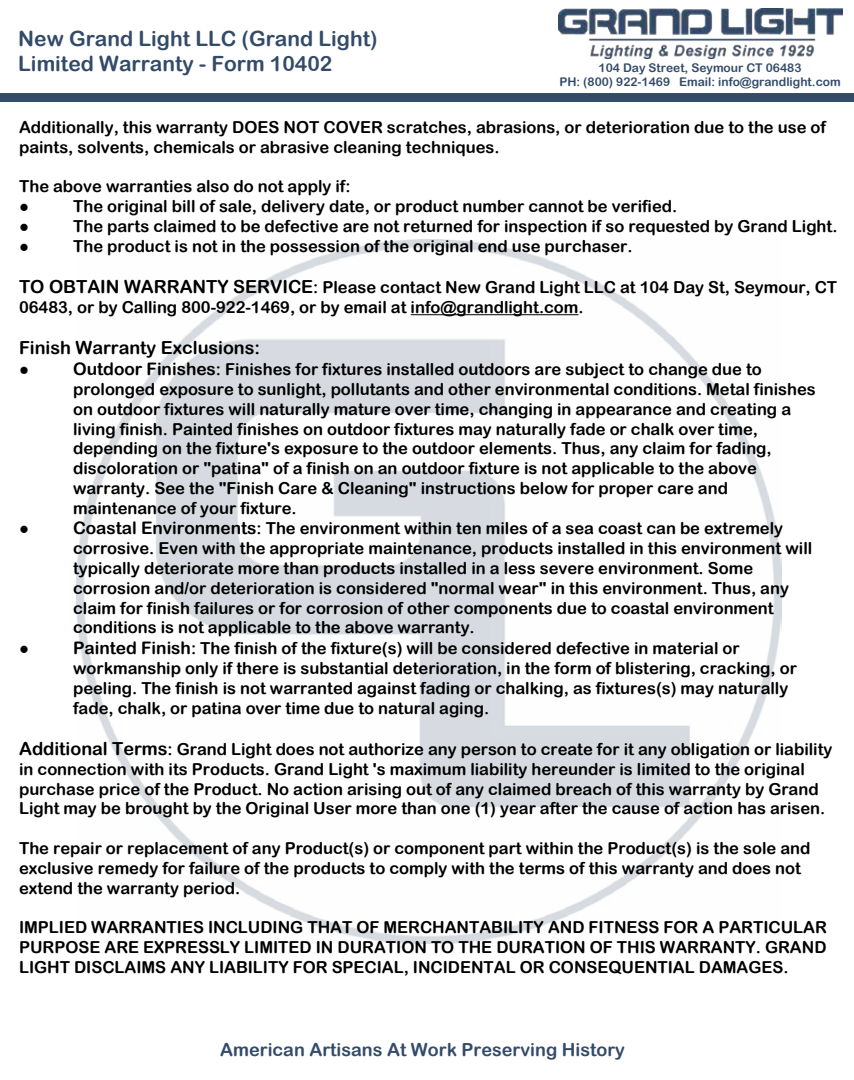
<style>
.page{position:relative;width:854px;height:1080px;background:#fff}
.page>*{position:absolute;margin:0;border:0;box-sizing:border-box;transform-origin:0 0}
.t1{font:21px/25.2px "Arial Rounded MT Bold";color:#334b69}
.t2{font:18px "Arial Rounded MT Bold";color:#334b69}
.t3{font:18px "Arial Rounded MT Bold";color:#000}
.t4{font:16.5px/19.8px "Arial Rounded MT Bold";color:#000}
.t5{font:16.5px "Calibri";color:#000}
.t6{font:12px/14.4px "Arial Rounded MT Bold";color:#334b69;text-align:center}
.s1{font-size:18px}
.s2{font-size:17.25px}
</style>
<div class="page">
<img style="left:76px;top:239px;width:704px;height:705px">
<img style="left:558px;top:9px;width:283px;height:49px">
<div style="left:0;top:93px;width:853px;height:8px;background:#334b69"></div>
<hr style="left:410px;top:314px;width:168px;height:1px;background:#000">
<p class="t1" style="left:18px;top:25px;width:360px">New Grand Light LLC (Grand Light)<br>Limited Warranty - Form 10402</p>
<p class="t6" style="left:559px;top:60px;width:283px">104 Day Street, Seymour CT 06483<br>PH: (800) 922-1469 Email: info@grandlight.com</p>
<p class="t4" style="left:19px;top:117px;width:808px">Additionally, this warranty DOES NOT COVER scratches, abrasions, or deterioration due to the use of paints, solvents, chemicals or abrasive cleaning techniques.</p>
<p class="t4" style="left:19px;top:176px;width:333px">The above warranties also do not apply if:</p>
<p class="t5" style="left:19px;top:196px;width:12px">●</p>
<p class="t4" style="left:73px;top:196px;width:605px">The original bill of sale, delivery date, or product number cannot be verified.</p>
<p class="t5" style="left:19px;top:216px;width:12px">●</p>
<p class="t4" style="left:73px;top:216px;width:765px">The parts claimed to be defective are not returned for inspection if so requested by Grand Light.</p>
<p class="t5" style="left:19px;top:236px;width:12px">●</p>
<p class="t4" style="left:73px;top:236px;width:560px">The product is not in the possession of the original end use purchaser.</p>
<p class="t4" style="left:19px;top:277px;width:819px"><span class="s1">TO OBTAIN WARRANTY SERVICE</span>: Please contact New Grand Light LLC at 104 Day St, Seymour, CT<br>06483, or by Calling 800-922-1469, or by email at info@grandlight.com.</p>
<p class="t3" style="left:19px;top:337px;width:242px">Finish Warranty Exclusions:</p>
<p class="t5" style="left:19px;top:359px;width:12px">●</p>
<p class="t4" style="left:73px;top:359px;width:743px"><span class="s2">Outdoor Finishes</span>: Finishes for fixtures installed outdoors are subject to change due to prolonged exposure to sunlight, pollutants and other environmental conditions. Metal finishes on outdoor fixtures will naturally mature over time, changing in appearance and creating a living finish. Painted finishes on outdoor fixtures may naturally fade or chalk over time, depending on the fixture's exposure to the outdoor elements. Thus, any claim for fading, discoloration or "patina" of a finish on an outdoor fixture is not applicable to the above warranty. See the "Finish Care &amp; Cleaning" instructions below for proper care and maintenance of your fixture.</p>
<p class="t5" style="left:19px;top:519px;width:12px">●</p>
<p class="t4" style="left:73px;top:519px;width:740px"><span class="s2">Coastal Environments</span>: The environment within ten miles of a sea coast can be extremely corrosive. Even with the appropriate maintenance, products installed in this environment will typically deteriorate more than products installed in a less severe environment. Some corrosion and/or deterioration is considered "normal wear" in this environment. Thus, any claim for finish failures or for corrosion of other components due to coastal environment conditions is not applicable to the above warranty.</p>
<p class="t5" style="left:19px;top:638px;width:12px">●</p>
<p class="t4" style="left:73px;top:638px;width:725px"><span class="s2">Painted Finish</span>: The finish of the fixture(s) will be considered defective in material or workmanship only if there is substantial deterioration, in the form of blistering, cracking, or peeling. The finish is not warranted against fading or chalking, as fixtures(s) may naturally fade, chalk, or patina over time due to natural aging.</p>
<p class="t4" style="left:19px;top:739px;width:814px"><span class="s1">Additional Terms</span>: Grand Light does not authorize any person to create for it any obligation or liability in connection with its Products. Grand Light 's maximum liability hereunder is limited to the original purchase price of the Product. No action arising out of any claimed breach of this warranty by Grand Light may be brought by the Original User more than one (1) year after the cause of action has arisen.</p>
<p class="t4" style="left:19px;top:838px;width:792px">The repair or replacement of any Product(s) or component part within the Product(s) is the sole and exclusive remedy for failure of the products to comply with the terms of this warranty and does not extend the warranty period.</p>
<p class="t4" style="left:19px;top:917px;width:809px;text-align:justify">IMPLIED WARRANTIES INCLUDING THAT OF MERCHANTABILITY AND FITNESS FOR A PARTICULAR PURPOSE ARE EXPRESSLY LIMITED IN DURATION TO THE DURATION OF THIS WARRANTY. GRAND LIGHT DISCLAIMS ANY LIABILITY FOR SPECIAL, INCIDENTAL OR CONSEQUENTIAL DAMAGES.</p>
<p class="t2" style="left:220px;top:1039px;width:406px">American Artisans At Work Preserving History</p>
</div>
